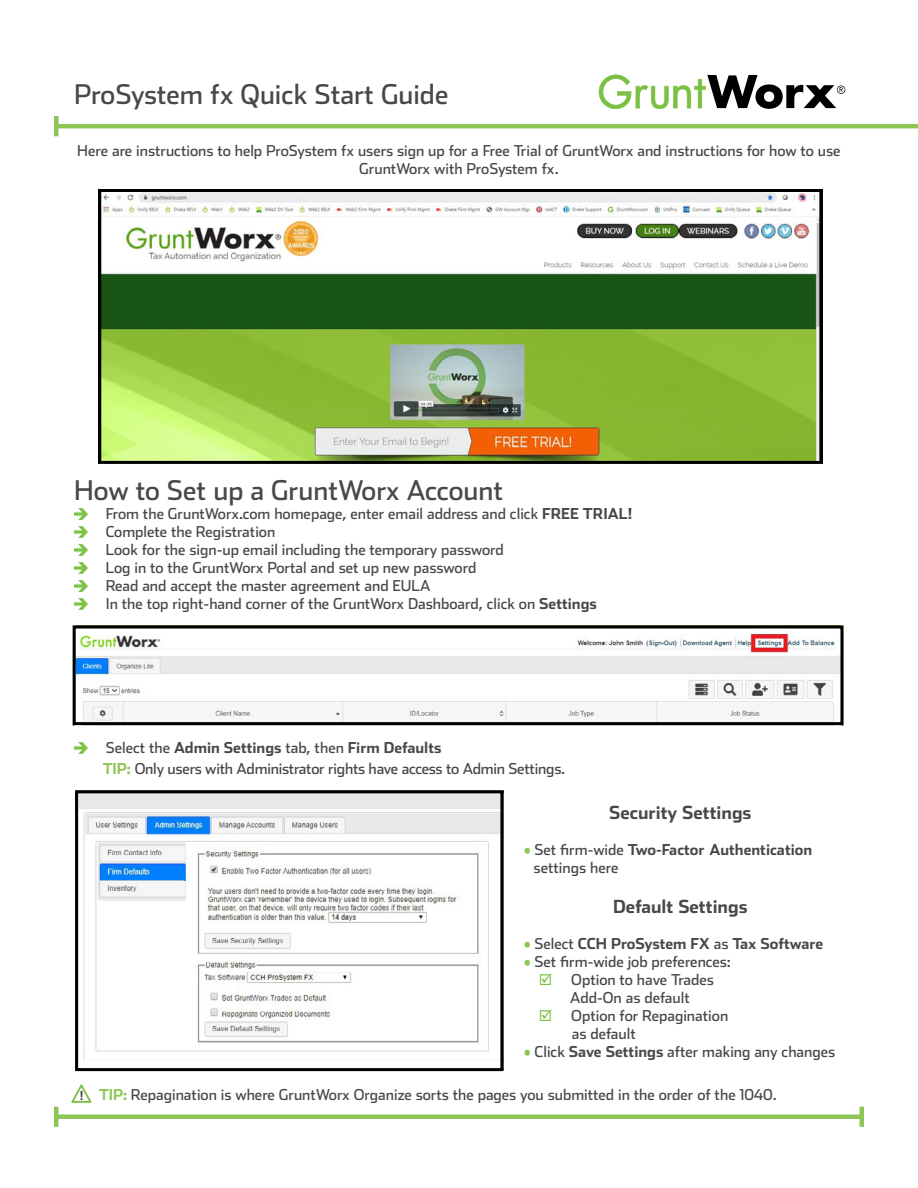
<style>
.page{position:relative;width:918px;height:1188px;background:#fff}
.page>*{position:absolute;margin:0;border:0;box-sizing:border-box;transform-origin:0 0}
.Header_2__H1{font:27.15px "Stainless";color:#48484a}
.Header_3__H2{font:700 18px "Stainless";color:#48484a}
.P__P{font:15px/18px "Stainless";color:#48484a;text-align:center}
.P__P-2{font:700 15px "Stainless";color:#48484a}
.s1{font-weight:700}
.s2{font-weight:400}
.s3{font-weight:700;color:#8cc756}
.s4{color:#8cc756}
.s5{font-weight:400;color:#8cc756}
.s6{color:#7ac143}
</style>
<div class="page">
<img style="left:74px;top:508px;width:14px;height:11px">
<img style="left:74px;top:526px;width:14px;height:11px">
<img style="left:74px;top:544px;width:14px;height:11px">
<img style="left:74px;top:562px;width:14px;height:11px">
<img style="left:74px;top:580px;width:14px;height:11px">
<img style="left:74px;top:598px;width:14px;height:11px">
<img style="left:74px;top:742px;width:14px;height:11px">
<hr style="left:56px;top:124px;width:862px;height:4px;background:#8cc756">
<hr style="left:54px;top:116px;width:4px;height:20px;background:#8cc756">
<div style="left:56px;top:1114px;width:806px;height:5px;background:#8cc756"></div>
<hr style="left:54px;top:1107px;width:4px;height:20px;background:#8cc756">
<hr style="left:860px;top:1107px;width:4px;height:20px;background:#8cc756">
<svg style="left:599px;top:75px;width:246px;height:34px"></svg>
<img style="left:102px;top:193px;width:716px;height:267px">
<div style="left:98px;top:189px;width:724px;height:275px;border:3px solid #000"></div>
<img style="left:79px;top:794px;width:420px;height:266px">
<div style="left:75px;top:790px;width:428px;height:281px;border:3px solid #000"></div>
<svg style="left:71px;top:1084px;width:21px;height:19px"></svg>
<svg style="left:72px;top:694px;width:1px;height:18px"></svg>
<img style="left:77px;top:633px;width:762px;height:88px">
<div style="left:73px;top:626px;width:770px;height:99px;border:3px solid #000"></div>
<h1 class="Header_2__H1" style="left:74px;top:78px;width:376px">ProSystem fx Quick Start Guide</h1>
<p class="P__P" style="left:77px;top:141px;width:765px">Here are instructions to help ProSystem fx users sign up for a Free Trial of GruntWorx and instructions for how to use<br>GruntWorx with ProSystem fx.</p>
<h1 class="Header_2__H1" style="left:74px;top:473px;width:430px">How to Set up a GruntWorx Account</h1>
<p class="P__P" style="left:106px;top:504px;width:528px">From the GruntWorx.com homepage, enter email address and click <span class="s1">FREE TRIAL!</span></p>
<p class="P__P" style="left:106px;top:522px;width:171px">Complete the Registration</p>
<p class="P__P" style="left:106px;top:540px;width:400px">Look for the sign-up email including the temporary password</p>
<p class="P__P" style="left:106px;top:558px;width:372px">Log in to the GruntWorx Portal and set up new password</p>
<p class="P__P" style="left:106px;top:576px;width:326px">Read and accept the master agreement and EULA</p>
<p class="P__P" style="left:106px;top:594px;width:493px">In the top right-hand corner of the GruntWorx Dashboard, click on <span class="s1">Settings</span></p>
<p class="P__P-2" style="left:106px;top:738px;width:337px"><span class="s2">Select the</span> Admin Settings <span class="s2">tab, then</span> Firm Defaults</p>
<p class="P__P" style="left:103px;top:759px;width:464px"><span class="s3">TIP:</span> Only users with Administrator rights have access to Admin Settings.</p>
<h2 class="Header_3__H2" style="left:609px;top:801px;width:144px">Security Settings</h2>
<p class="P__P" style="left:534px;top:840px;width:280px;text-align:left;text-indent:-10px"><span class="s4">•</span> Set firm-wide <span class="s1">Two-Factor Authentication </span>settings here</p>
<h2 class="Header_3__H2" style="left:613px;top:895px;width:136px">Default Settings</h2>
<p class="P__P-2" style="left:524px;top:934px;width:301px"><span class="s5">•</span> <span class="s2">Select</span> CCH ProSystem FX <span class="s2">as</span> Tax Software</p>
<p class="P__P" style="left:524px;top:952px;width:209px"><span class="s4">•</span> Set firm-wide job preferences:</p>
<p class="P__P" style="left:539px;top:970px;width:177px"><span class="s6">☑</span> Option to have Trades<br>Add-On as default</p>
<p class="P__P" style="left:572px;top:1006px;width:158px;text-align:left;text-indent:-33px"><span class="s6">☑</span> Option for Repagination as default</p>
<p class="P__P" style="left:524px;top:1042px;width:313px"><span class="s4">•</span> Click <span class="s1">Save Settings</span> after making any changes</p>
<p class="P__P" style="left:99px;top:1085px;width:679px"><span class="s3">TIP:</span> Repagination is where GruntWorx Organize sorts the pages you submitted in the order of the 1040.</p>
</div>
